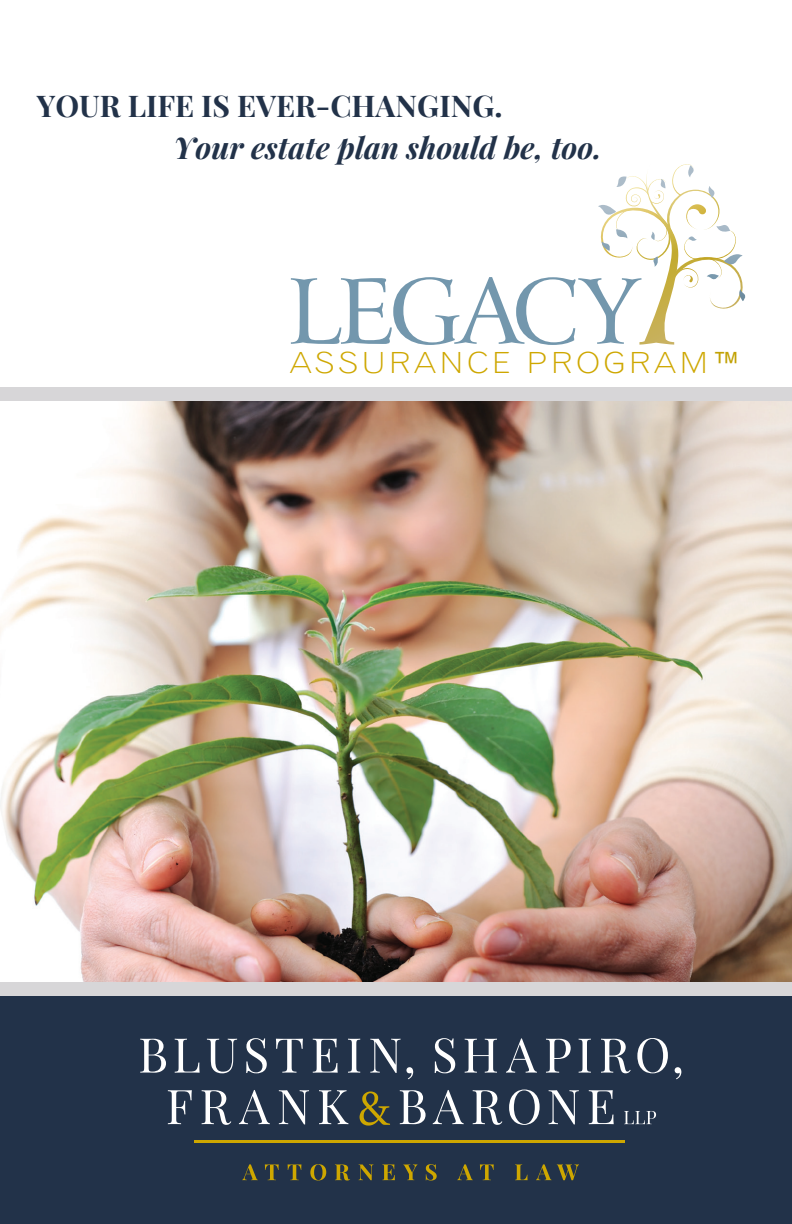
<style>
.page{position:relative;width:792px;height:1224px;background:#fff}
.page>*{position:absolute;margin:0;border:0;box-sizing:border-box;transform-origin:0 0}
.t1{font:90.2px "Arrus BT";letter-spacing:-.05em;color:#7397ad}
.t2{font:italic 700 30px "Playfair Display";color:#223249}
.t3{font:700 30px "Playfair Display";color:#223249}
.t4{font:29px "Gothic 720 BT Light B";letter-spacing:.1em;color:#cea700;scale:1.15 1}
.s1{font-family:"Arial";font-size:28px;color:#c2a205}
</style>
<div class="page">
<img style="left:0;top:401px;width:791px;height:581px">
<div style="left:0;top:387px;width:791px;height:14px;background:#d7d6d8"></div>
<div style="left:0;top:990px;width:791px;height:234px;background:#223249"></div>
<svg style="left:598px;top:164px;width:148px;height:181px"></svg>
<div style="left:0;top:982px;width:791px;height:14px;background:#d7d6d8"></div>
<svg style="left:140px;top:1039px;width:26px;height:34px"></svg>
<svg style="left:174px;top:1039px;width:25px;height:34px"></svg>
<svg style="left:207px;top:1039px;width:30px;height:34px"></svg>
<svg style="left:246px;top:1038px;width:20px;height:35px"></svg>
<svg style="left:276px;top:1039px;width:27px;height:34px"></svg>
<svg style="left:312px;top:1039px;width:25px;height:34px"></svg>
<svg style="left:348px;top:1039px;width:12px;height:34px"></svg>
<svg style="left:370px;top:1039px;width:30px;height:34px"></svg>
<svg style="left:406px;top:1067px;width:7px;height:12px"></svg>
<svg style="left:434px;top:1038px;width:21px;height:35px"></svg>
<svg style="left:464px;top:1039px;width:32px;height:34px"></svg>
<svg style="left:506px;top:1038px;width:30px;height:35px"></svg>
<svg style="left:546px;top:1039px;width:24px;height:34px"></svg>
<svg style="left:578px;top:1039px;width:12px;height:34px"></svg>
<svg style="left:601px;top:1039px;width:29px;height:34px"></svg>
<svg style="left:637px;top:1038px;width:30px;height:35px"></svg>
<svg style="left:674px;top:1067px;width:7px;height:12px"></svg>
<svg style="left:168px;top:1090px;width:24px;height:34px"></svg>
<svg style="left:201px;top:1090px;width:30px;height:35px"></svg>
<svg style="left:239px;top:1090px;width:31px;height:34px"></svg>
<svg style="left:279px;top:1090px;width:30px;height:34px"></svg>
<svg style="left:319px;top:1090px;width:29px;height:34px"></svg>
<svg style="left:399px;top:1090px;width:26px;height:34px"></svg>
<svg style="left:432px;top:1090px;width:31px;height:34px"></svg>
<svg style="left:472px;top:1090px;width:30px;height:35px"></svg>
<svg style="left:509px;top:1090px;width:30px;height:35px"></svg>
<svg style="left:548px;top:1090px;width:30px;height:34px"></svg>
<svg style="left:588px;top:1090px;width:25px;height:34px"></svg>
<svg style="left:624px;top:1111px;width:31px;height:13px"></svg>
<svg style="left:242px;top:1164px;width:15px;height:16px"></svg>
<svg style="left:265px;top:1164px;width:13px;height:16px"></svg>
<svg style="left:287px;top:1164px;width:14px;height:16px"></svg>
<svg style="left:310px;top:1164px;width:16px;height:17px"></svg>
<svg style="left:335px;top:1164px;width:15px;height:17px"></svg>
<svg style="left:358px;top:1164px;width:15px;height:16px"></svg>
<svg style="left:382px;top:1164px;width:12px;height:16px"></svg>
<svg style="left:403px;top:1164px;width:14px;height:16px"></svg>
<svg style="left:425px;top:1164px;width:11px;height:17px"></svg>
<svg style="left:457px;top:1164px;width:15px;height:16px"></svg>
<svg style="left:480px;top:1164px;width:13px;height:16px"></svg>
<svg style="left:515px;top:1164px;width:12px;height:16px"></svg>
<svg style="left:536px;top:1164px;width:42px;height:16px"></svg>
<hr style="left:193px;top:1141px;width:431px;height:2px;background:#cea700">
<svg style="left:359px;top:1092px;width:31px;height:34px"></svg>
<p class="t3" style="left:37px;top:82px;width:467px">YOUR LIFE IS EVER-CHANGING.</p>
<p class="t2" style="left:173px;top:123px;width:429px">Your estate plan should be, too.</p>
<h1 class="t1" style="left:287px;top:256px;width:352px">LEGACY</h1>
<p class="t4" style="left:289px;top:345px;width:393px">ASSURANCE PROGRAM<span class="s1">™</span></p>
</div>
